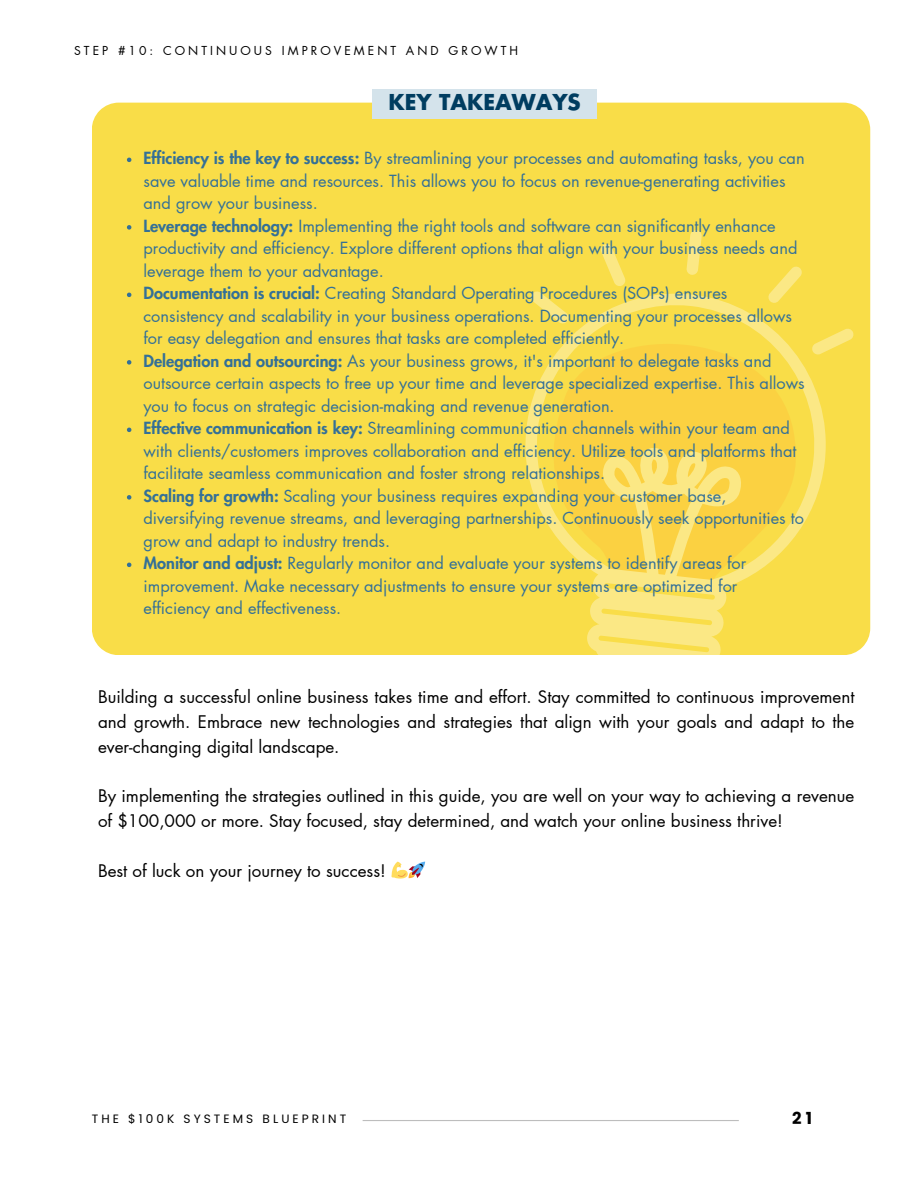
<style>
.page{position:relative;width:918px;height:1188px;background:#fff}
.page>*{position:absolute;margin:0;border:0;box-sizing:border-box;transform-origin:0 0}
.t1{font:700 21.45px "Futura LT Pro";color:#003d60}
.t2{font:16.95px/24.8px "Futura LT Pro";color:#000;text-align:justify}
.t3{font:700 16.65px "Poppins";color:#000}
.t4{font:16.35px/22.5px "Futura LT Pro";color:#347097}
.t5{font:12.15px "Futura LT Pro";letter-spacing:.25em;color:#000}
.t6{font:12.15px "Poppins";letter-spacing:.25em;color:#000}
.s1{font-weight:800}
</style>
<div class="page">
<hr style="left:363px;top:1120px;width:376px;height:1px;background:#bdbdbd">
<div style="left:92px;top:103px;width:778px;height:552px;background:#f9dd48"></div>
<svg style="left:525px;top:286px;width:306px;height:369px;fill:#f9dd48"></svg>
<svg style="left:602px;top:447px;width:141px;height:140px"></svg>
<svg style="left:686px;top:230px;width:16px;height:45px"></svg>
<svg style="left:768px;top:266px;width:34px;height:38px"></svg>
<svg style="left:811px;top:328px;width:42px;height:27px"></svg>
<svg style="left:600px;top:243px;width:26px;height:44px"></svg>
<svg style="left:530px;top:291px;width:39px;height:33px"></svg>
<div style="left:373px;top:89px;width:224px;height:30px;background:#d4e3eb"></div>
<svg style="left:127px;top:158px;width:4px;height:4px"></svg>
<svg style="left:127px;top:225px;width:4px;height:5px"></svg>
<svg style="left:127px;top:293px;width:4px;height:4px"></svg>
<svg style="left:127px;top:360px;width:4px;height:5px"></svg>
<svg style="left:127px;top:428px;width:4px;height:4px"></svg>
<svg style="left:127px;top:495px;width:4px;height:5px"></svg>
<svg style="left:127px;top:563px;width:4px;height:4px"></svg>
<p class="t5" style="left:74px;top:45px;width:446px">STEP #10: CONTINUOUS IMPROVEMENT AND GROWTH</p>
<p class="t1" style="left:389px;top:93px;width:194px">KEY TAKEAWAYS</p>
<p class="t4" style="left:144px;top:148px;width:663px"><span class="s1">Efficiency is the key to success:</span> By streamlining your processes and automating tasks, you can save valuable time and resources. This allows you to focus on revenue-generating activities and grow your business.</p>
<p class="t4" style="left:144px;top:215px;width:656px"><span class="s1">Leverage technology:</span> Implementing the right tools and software can significantly enhance productivity and efficiency. Explore different options that align with your business needs and leverage them to your advantage.</p>
<p class="t4" style="left:144px;top:283px;width:650px"><span class="s1">Documentation is crucial:</span> Creating Standard Operating Procedures (SOPs) ensures consistency and scalability in your business operations. Documenting your processes allows for easy delegation and ensures that tasks are completed efficiently.</p>
<p class="t4" style="left:144px;top:350px;width:663px"><span class="s1">Delegation and outsourcing:</span> As your business grows, it's important to delegate tasks and outsource certain aspects to free up your time and leverage specialized expertise. This allows you to focus on strategic decision-making and revenue generation.</p>
<p class="t4" style="left:144px;top:418px;width:655px"><span class="s1">Effective communication is key:</span> Streamlining communication channels within your team and with clients/customers improves collaboration and efficiency. Utilize tools and platforms that facilitate seamless communication and foster strong relationships.</p>
<p class="t4" style="left:144px;top:485px;width:662px"><span class="s1">Scaling for growth:</span> Scaling your business requires expanding your customer base, diversifying revenue streams, and leveraging partnerships. Continuously seek opportunities to grow and adapt to industry trends.</p>
<p class="t4" style="left:144px;top:553px;width:604px"><span class="s1">Monitor and adjust:</span> Regularly monitor and evaluate your systems to identify areas for improvement. Make necessary adjustments to ensure your systems are optimized for efficiency and effectiveness.</p>
<p class="t2" style="left:98px;top:685px;width:758px">Building a successful online business takes time and effort. Stay committed to continuous improvement and growth. Embrace new technologies and strategies that align with your goals and adapt to the ever-changing digital landscape.</p>
<p class="t2" style="left:98px;top:784px;width:758px">By implementing the strategies outlined in this guide, you are well on your way to achieving a revenue of $100,000 or more. Stay focused, stay determined, and watch your online business thrive!</p>
<p class="t2" style="left:98px;top:859px;width:289px">Best of luck on your journey to success!</p>
<p class="t6" style="left:92px;top:1110px;width:256px">THE $100K SYSTEMS BLUEPRINT</p>
<p class="t3" style="left:792px;top:1107px;width:21px">2 1</p>
</div>
